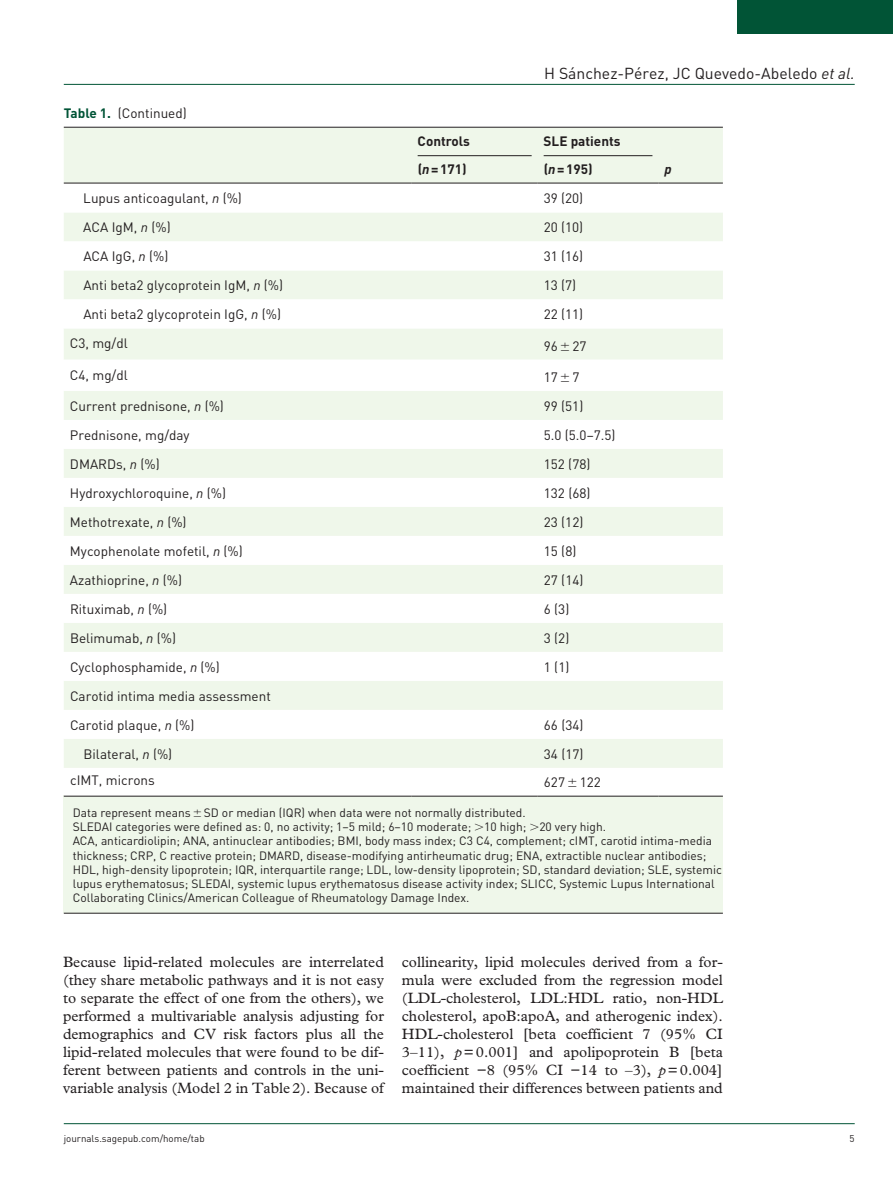
<style>
.page{position:relative;width:893px;height:1191px;background:#fff}
.page>*{position:absolute;margin:0;border:0;box-sizing:border-box;transform-origin:0 0}
.t1{font:15.75px "DIN";color:#231f20}
.t2{font:15px/18px "Plantin Std";color:#231f20;text-align:justify}
.t3{font:13.5px/29px "DIN";color:#231f20}
.t4{font:700 13.5px "DIN";color:#231f20}
.t5{font:italic 700 13.5px "DIN";color:#231f20}
.t6{font:12px/14.2px "DIN";color:#231f20}
.t7{font:9.75px "DIN";color:#231f20}
.s1{font-weight:700;color:#015436}
.s2{font-style:italic}
</style>
<div class="page">
<hr style="left:64px;top:84px;width:791px;height:1px;background:#015436">
<hr style="left:64px;top:1123px;width:791px;height:1px;background:#015436">
<div style="left:738px;top:0;width:155px;height:34px;background:#015436"></div>
<div style="left:64px;top:795px;width:659px;height:117px;background:#eff7ea"></div>
<hr style="left:64px;top:912px;width:659px;height:1px;background:#231f20">
<div style="left:64px;top:128px;width:659px;height:55px;background:#eff7ea"></div>
<svg style="left:64px;top:213px;width:659px;height:555px;fill:#eff7ea"></svg>
<hr style="left:64px;top:183px;width:348px;height:1px;background:#231f20">
<hr style="left:412px;top:183px;width:126px;height:1px;background:#231f20">
<hr style="left:538px;top:183px;width:120px;height:1px;background:#231f20">
<hr style="left:658px;top:183px;width:65px;height:1px;background:#231f20">
<hr style="left:64px;top:795px;width:348px;height:1px;background:#231f20">
<hr style="left:412px;top:795px;width:126px;height:1px;background:#231f20">
<hr style="left:538px;top:795px;width:120px;height:1px;background:#231f20">
<hr style="left:658px;top:795px;width:65px;height:1px;background:#231f20">
<hr style="left:418px;top:155px;width:114px;height:1px;background:#231f20">
<hr style="left:544px;top:155px;width:108px;height:1px;background:#231f20">
<hr style="left:64px;top:127px;width:659px;height:1px;background:#231f20">
<svg style="left:561px;top:342px;width:8px;height:8px"></svg>
<svg style="left:561px;top:373px;width:8px;height:8px"></svg>
<p class="t3" style="left:64px;top:98px;width:125px"><span class="s1">Table 1.</span> (Continued)</p>
<p class="t1" style="left:544px;top:63px;width:312px">H Sánchez-Pérez, JC Quevedo-Abeledo <span class="s2">et al.</span></p>
<p class="t4" style="left:418px;top:133px;width:54px">Controls</p>
<p class="t4" style="left:544px;top:133px;width:78px">SLE patients</p>
<p class="t4" style="left:418px;top:160px;width:51px">(<span class="s2">n</span>=171)</p>
<p class="t4" style="left:544px;top:160px;width:51px">(<span class="s2">n</span>=195)</p>
<p class="t5" style="left:664px;top:160px;width:9px">p</p>
<p class="t3" style="left:83px;top:184px;width:160px">Lupus anticoagulant, <span class="s2">n</span> (%)</p>
<p class="t3" style="left:544px;top:184px;width:41px">39 (20)</p>
<p class="t3" style="left:83px;top:213px;width:89px">ACA IgM, <span class="s2">n</span> (%)</p>
<p class="t3" style="left:544px;top:213px;width:41px">20 (10)</p>
<p class="t3" style="left:83px;top:242px;width:87px">ACA IgG, <span class="s2">n</span> (%)</p>
<p class="t3" style="left:544px;top:242px;width:41px">31 (16)</p>
<p class="t3" style="left:83px;top:271px;width:201px">Anti beta2 glycoprotein IgM, <span class="s2">n</span> (%)</p>
<p class="t3" style="left:544px;top:271px;width:34px">13 (7)</p>
<p class="t3" style="left:83px;top:300px;width:199px">Anti beta2 glycoprotein IgG, <span class="s2">n</span> (%)</p>
<p class="t3" style="left:544px;top:300px;width:41px">22 (11)</p>
<p class="t3" style="left:70px;top:329px;width:59px">C3, mg/dl</p>
<p class="t3" style="left:544px;top:331px;width:44px">96 27</p>
<p class="t3" style="left:70px;top:360px;width:59px">C4, mg/dl</p>
<p class="t3" style="left:544px;top:362px;width:37px">17 7</p>
<p class="t3" style="left:70px;top:391px;width:156px">Current prednisone, <span class="s2">n</span> (%)</p>
<p class="t3" style="left:544px;top:391px;width:41px">99 (51)</p>
<p class="t3" style="left:70px;top:420px;width:121px">Prednisone, mg/day</p>
<p class="t3" style="left:544px;top:420px;width:73px">5.0 (5.0−7.5)</p>
<p class="t3" style="left:70px;top:449px;width:91px">DMARDs, <span class="s2">n</span> (%)</p>
<p class="t3" style="left:544px;top:449px;width:48px">152 (78)</p>
<p class="t3" style="left:70px;top:478px;width:158px">Hydroxychloroquine, <span class="s2">n</span> (%)</p>
<p class="t3" style="left:544px;top:478px;width:48px">132 (68)</p>
<p class="t3" style="left:70px;top:507px;width:118px">Methotrexate, <span class="s2">n</span> (%)</p>
<p class="t3" style="left:544px;top:507px;width:41px">23 (12)</p>
<p class="t3" style="left:70px;top:536px;width:174px">Mycophenolate mofetil, <span class="s2">n</span> (%)</p>
<p class="t3" style="left:544px;top:536px;width:34px">15 (8)</p>
<p class="t3" style="left:70px;top:565px;width:114px">Azathioprine, <span class="s2">n</span> (%)</p>
<p class="t3" style="left:544px;top:565px;width:41px">27 (14)</p>
<p class="t3" style="left:70px;top:594px;width:99px">Rituximab, <span class="s2">n</span> (%)</p>
<p class="t3" style="left:544px;top:594px;width:27px">6 (3)</p>
<p class="t3" style="left:70px;top:623px;width:108px">Belimumab, <span class="s2">n</span> (%)</p>
<p class="t3" style="left:544px;top:623px;width:27px">3 (2)</p>
<p class="t3" style="left:70px;top:652px;width:151px">Cyclophosphamide, <span class="s2">n</span> (%)</p>
<p class="t3" style="left:544px;top:652px;width:27px">1 (1)</p>
<p class="t3" style="left:70px;top:681px;width:202px">Carotid intima media assessment<br>Carotid plaque, <span class="s2">n</span> (%)</p>
<p class="t3" style="left:544px;top:710px;width:41px">66 (34)</p>
<p class="t3" style="left:84px;top:739px;width:90px">Bilateral, <span class="s2">n</span> (%)</p>
<p class="t3" style="left:544px;top:739px;width:41px">34 (17)</p>
<p class="t3" style="left:70px;top:765px;width:86px">cIMT, microns</p>
<p class="t3" style="left:544px;top:767px;width:58px">627 122</p>
<p class="t6" style="left:73px;top:805px;width:651px">Data represent means SD or median (IQR) when data were not normally distributed.<br>SLEDAI categories were defined as: 0, no activity; 1–5 mild; 6–10 moderate; 10 high; 20 very high.<br>ACA, anticardiolipin; ANA, antinuclear antibodies; BMI, body mass index; C3 C4, complement; cIMT, carotid intima-media thickness; CRP, C reactive protein; DMARD, disease-modifying antirheumatic drug; ENA, extractible nuclear antibodies; HDL, high-density lipoprotein; IQR, interquartile range; LDL, low-density lipoprotein; SD, standard deviation; SLE, systemic lupus erythematosus; SLEDAI, systemic lupus erythematosus disease activity index; SLICC, Systemic Lupus International Collaborating Clinics/American Colleague of Rheumatology Damage Index.</p>
<p class="t2" style="left:63px;top:953px;width:322px">Because lipid-related molecules are interrelated (they share metabolic pathways and it is not easy to separate the effect of one from the others), we performed a multivariable analysis adjusting for demographics and CV risk factors plus all the lipid-related molecules that were found to be dif&shy;ferent between patients and controls in the uni&shy;variable analysis (Model 2 in Table2). Because of</p>
<p class="t2" style="left:402px;top:953px;width:322px">collinearity, lipid molecules derived from a for&shy;mula were excluded from the regression model (LDL-cholesterol, LDL:HDL ratio, non-HDL cholesterol, apoB:apoA, and atherogenic index).<br>HDL-cholesterol [beta coefficient 7 (95% CI 3–11), <span class="s2">p</span>=0.001] and apolipoprotein B [beta coefficient −8 (95% CI −14 to –3), <span class="s2">p</span>=0.004] maintained their differences between patients and</p>
<p class="t7" style="left:64px;top:1132px;width:142px">journals.sagepub.com/home/tab</p>
<p class="t7" style="left:850px;top:1132px;width:7px">5</p>
</div>
